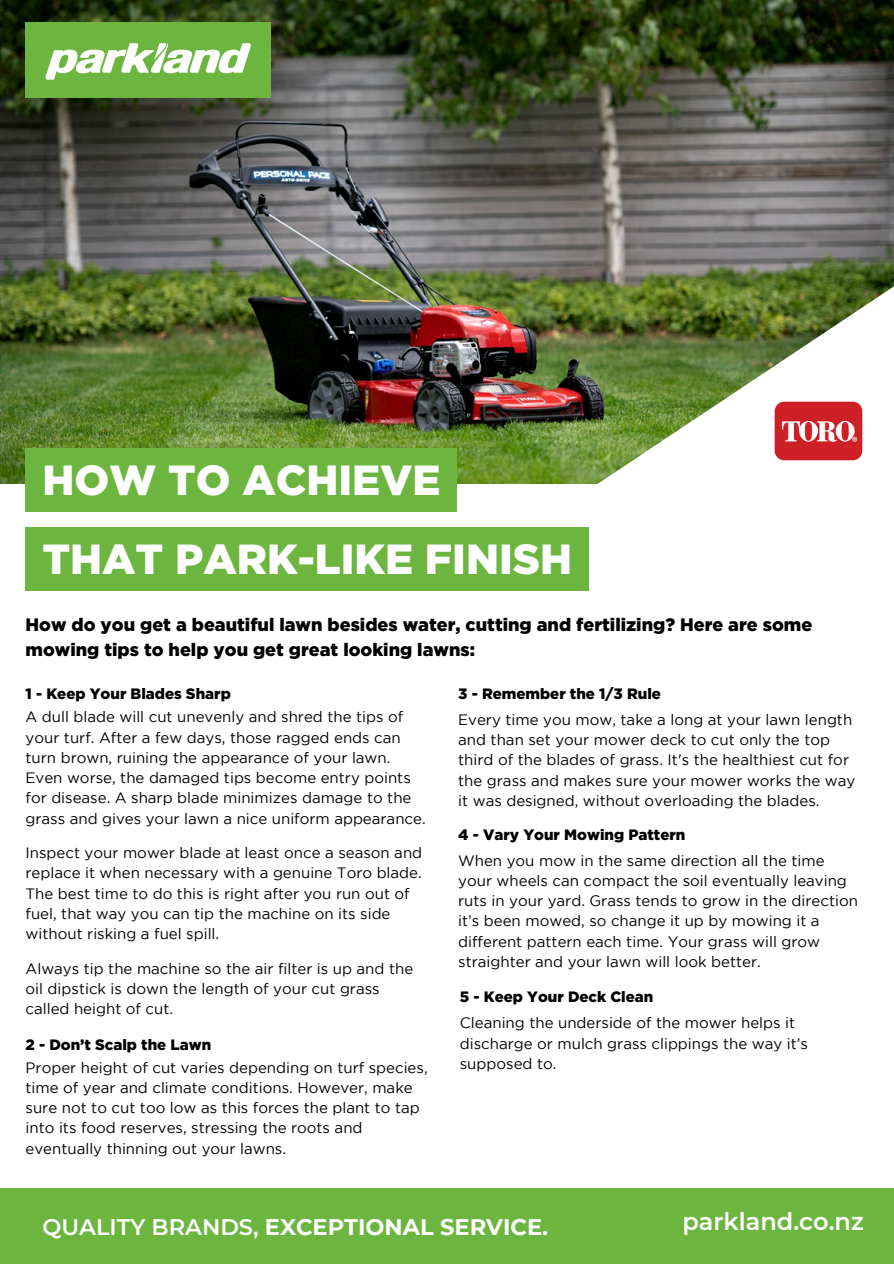
<style>
.page{position:relative;width:894px;height:1264px;background:#fff}
.page>*{position:absolute;margin:0;border:0;box-sizing:border-box;transform-origin:0 0}
.t1{font:900 42px/79.3px "Gotham";color:#fff}
.t2{font:600 24px "Montserrat";color:#fff}
.t3{font:700 22.5px "Montserrat";color:#fff}
.t4{font:900 18px/24.8px "Gotham";color:#000}
.t5{font:15px/20.2px "Gotham";color:#000}
.t6{font:900 15px "Gotham";color:#000}
.s1{font-weight:600}
</style>
<div class="page">
<img style="left:0;top:0;width:893px;height:483px">
<img style="left:548px;top:268px;width:345px;height:323px">
<img style="left:26px;top:23px;width:244px;height:74px">
<div style="left:0;top:1188px;width:893px;height:75px;background:#6cb640"></div>
<img style="left:772px;top:400px;width:91px;height:61px">
<div style="left:26px;top:448px;width:431px;height:63px;background:#6cb640"></div>
<div style="left:26px;top:527px;width:562px;height:63px;background:#6cb640"></div>
<h1 class="t1" style="left:42px;top:439px;width:531px">HOW TO ACHIEVE<br>THAT PARK-LIKE FINISH</h1>
<p class="t4" style="left:26px;top:612px;width:788px">How do you get a beautiful lawn besides water, cutting and fertilizing? Here are some mowing tips to help you get great looking lawns:</p>
<p class="t6" style="left:458px;top:685px;width:204px">3 - Remember the 1/3 Rule</p>
<p class="t5" style="left:458px;top:710px;width:398px">Every time you mow, take a long at your lawn length and than set your mower deck to cut only the top third of the blades of grass. It's the healthiest cut for the grass and makes sure your mower works the way it was designed, without overloading the blades.</p>
<p class="t6" style="left:458px;top:825px;width:229px">4 - Vary Your Mowing Pattern</p>
<p class="t5" style="left:458px;top:851px;width:401px">When you mow in the same direction all the time your wheels can compact the soil eventually leaving ruts in your yard. Grass tends to grow in the direction it’s been mowed, so change it up by mowing it a different pattern each time. Your grass will grow straighter and your lawn will look better.</p>
<p class="t6" style="left:26px;top:685px;width:207px">1 - Keep Your Blades Sharp</p>
<p class="t5" style="left:26px;top:707px;width:401px">A dull blade will cut unevenly and shred the tips of your turf. After a few days, those ragged ends can turn brown, ruining the appearance of your lawn.<br>Even worse, the damaged tips become entry points for disease. A sharp blade minimizes damage to the grass and gives your lawn a nice uniform appearance.</p>
<p class="t5" style="left:26px;top:843px;width:398px">Inspect your mower blade at least once a season and replace it when necessary with a genuine Toro blade.<br>The best time to do this is right after you run out of fuel, that way you can tip the machine on its side without risking a fuel spill.</p>
<p class="t5" style="left:26px;top:959px;width:389px">Always tip the machine so the air filter is up and the oil dipstick is down the length of your cut grass called height of cut.</p>
<p class="t6" style="left:459px;top:988px;width:195px">5 - Keep Your Deck Clean</p>
<p class="t5" style="left:459px;top:1013px;width:349px">Cleaning the underside of the mower helps it discharge or mulch grass clippings the way it’s supposed to.</p>
<p class="t6" style="left:26px;top:1035px;width:187px">2 - Don’t Scalp the Lawn</p>
<p class="t5" style="left:26px;top:1058px;width:403px">Proper height of cut varies depending on turf species, time of year and climate conditions. However, make sure not to cut too low as this forces the plant to tap into its food reserves, stressing the roots and eventually thinning out your lawns.</p>
<h3 class="t3" style="left:42px;top:1213px;width:507px"><span class="s1">QUALITY BRANDS,</span> EXCEPTIONAL SERVICE.</h3>
<h2 class="t2" style="left:682px;top:1207px;width:183px">parkland.co.nz</h2>
</div>
